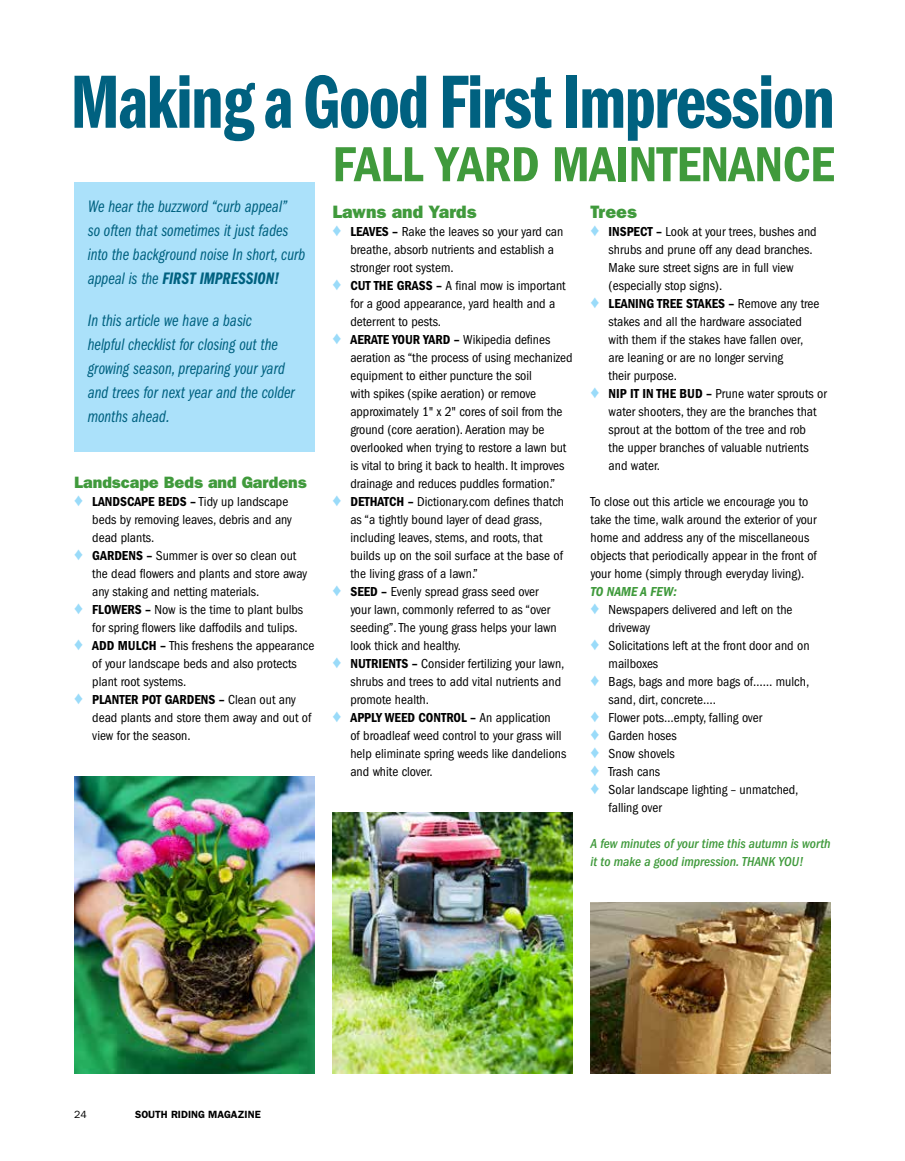
<style>
.page{position:relative;width:905px;height:1161px;background:#fff}
.page>*{position:absolute;margin:0;border:0;box-sizing:border-box;transform-origin:0 0}
.t1{font:78px "ITC Franklin Gothic Std Dm Cp";letter-spacing:-.015em;color:#006180}
.t2{font:51px "ITC Franklin Gothic Std Dm Cd";letter-spacing:-.01em;color:#409a3c}
.t3{font:18px "ITC Franklin Gothic Std Hvy";color:#409a3c}
.t4{font:17.25px/24px "ITC Franklin Gothic Std Bk Cp It";color:#006180}
.t5{font:17.25px "ITC Franklin Gothic Std Dm Cp It";color:#006180}
.t6{font:16.5px "ITC Franklin Gothic Std Hvy";color:#409a3c}
.t7{font:condensed 13.5px/18px "ITC Franklin Gothic Std";color:#000}
.t8{font:13.5px "ITC Franklin Gothic Std Dm Cd";color:#000}
.t9{font:italic 500 condensed 13.5px/18px "ITC Franklin Gothic Std";letter-spacing:-.005em;color:#409a3c}
.t10{font:13.5px "ITC Franklin Gothic Std Dm Cd It";color:#409a3c}
.t11{font:600 10.5px "ITC Franklin Gothic Std";color:#000}
.t12{font:10.5px "ITC Franklin Gothic Std";color:#000}
.s1{font-family:"ITC Franklin Gothic Std Bk Cp It"}
.s2{color:#9adbf9}
.s3{font-family:"ITC Franklin Gothic Std Dm Cd";font-stretch:normal}
.s4{font-family:"ITC Franklin Gothic Std";font-stretch:condensed}
</style>
<div class="page">
<img style="left:74px;top:776px;width:240px;height:297px">
<img style="left:332px;top:812px;width:240px;height:261px">
<img style="left:590px;top:902px;width:240px;height:171px">
<div style="left:74px;top:182px;width:240px;height:270px;background:#abe1fa"></div>
<h1 class="t1" style="left:70px;top:59px;width:765px">Making a Good First Impression</h1>
<p class="t4" style="left:88px;top:195px;width:219px">We hear the buzzword “curb appeal”<br>so often that sometimes it just fades into the background noise In short, curb</p>
<p class="t5" style="left:88px;top:269px;width:193px"><span class="s1">appeal is the</span> FIRST IMPRESSION!</p>
<p class="t4" style="left:88px;top:309px;width:209px">In this article we have a basic<br>helpful checklist for closing out the growing season, preparing your yard and trees for next year and the colder months ahead.</p>
<p class="t6" style="left:74px;top:473px;width:234px">Landscape Beds and Gardens</p>
<p class="t7" style="left:74px;top:493px;width:216px"><span class="s2">♦</span> <span class="s3">LANDSCAPE BEDS –</span> Tidy up landscape</p>
<p class="t7" style="left:92px;top:511px;width:201px">beds by removing leaves, debris and any</p>
<p class="t7" style="left:92px;top:529px;width:62px">dead plants.</p>
<p class="t7" style="left:74px;top:547px;width:223px"><span class="s2">♦</span> <span class="s3">GARDENS –</span> Summer is over so clean out</p>
<p class="t7" style="left:92px;top:565px;width:216px">the dead flowers and plants and store away</p>
<p class="t7" style="left:92px;top:583px;width:167px">any staking and netting materials.</p>
<p class="t7" style="left:74px;top:601px;width:230px"><span class="s2">♦</span> <span class="s3">FLOWERS –</span> Now is the time to plant bulbs</p>
<p class="t7" style="left:92px;top:619px;width:205px">for spring flowers like daffodils and tulips.</p>
<p class="t7" style="left:74px;top:637px;width:242px"><span class="s2">♦</span> <span class="s3">ADD MULCH –</span> This freshens the appearance</p>
<p class="t7" style="left:92px;top:655px;width:206px">of your landscape beds and also protects</p>
<p class="t7" style="left:92px;top:673px;width:94px">plant root systems.</p>
<p class="t8" style="left:74px;top:692px;width:223px"><span class="s2">♦</span> PLANTER POT GARDENS – <span class="s4">Clean out any</span></p>
<p class="t7" style="left:92px;top:709px;width:220px">dead plants and store them away and out of view for the season.</p>
<h2 class="t2" style="left:332px;top:135px;width:503px">FALL YARD MAINTENANCE</h2>
<h3 class="t3" style="left:332px;top:201px;width:145px">Lawns and Yards</h3>
<p class="t7" style="left:332px;top:223px;width:232px"><span class="s2">♦</span> <span class="s3">LEAVES –</span> Rake the leaves so your yard can</p>
<p class="t7" style="left:350px;top:241px;width:205px">breathe, absorb nutrients and establish a</p>
<p class="t7" style="left:350px;top:259px;width:103px">stronger root system.</p>
<p class="t7" style="left:332px;top:277px;width:235px"><span class="s2">♦</span> <span class="s3">CUT THE GRASS –</span> A final mow is important</p>
<p class="t7" style="left:350px;top:295px;width:206px">for a good appearance, yard health and a</p>
<p class="t7" style="left:350px;top:313px;width:90px">deterrent to pests.</p>
<p class="t7" style="left:332px;top:331px;width:219px"><span class="s2">♦</span> <span class="s3">AERATE YOUR YARD –</span> Wikipedia defines</p>
<p class="t7" style="left:350px;top:349px;width:223px">aeration as “the process of using mechanized</p>
<p class="t7" style="left:350px;top:367px;width:183px">equipment to either puncture the soil</p>
<p class="t7" style="left:350px;top:385px;width:187px">with spikes (spike aeration) or remove</p>
<p class="t7" style="left:350px;top:403px;width:214px">approximately 1" x 2" cores of soil from the</p>
<p class="t7" style="left:350px;top:421px;width:196px">ground (core aeration). Aeration may be</p>
<p class="t7" style="left:350px;top:439px;width:217px">overlooked when trying to restore a lawn but</p>
<p class="t7" style="left:350px;top:457px;width:215px">is vital to bring it back to health. It improves</p>
<p class="t7" style="left:350px;top:475px;width:206px">drainage and reduces puddles formation.”</p>
<p class="t7" style="left:332px;top:493px;width:233px"><span class="s2">♦</span> <span class="s3">DETHATCH –</span> Dictionary.com defines thatch</p>
<p class="t7" style="left:350px;top:511px;width:193px">as “a tightly bound layer of dead grass,</p>
<p class="t7" style="left:350px;top:529px;width:193px">including leaves, stems, and roots, that</p>
<p class="t7" style="left:350px;top:547px;width:214px">builds up on the soil surface at the base of</p>
<p class="t7" style="left:350px;top:565px;width:129px">the living grass of a lawn.”</p>
<p class="t7" style="left:332px;top:583px;width:208px"><span class="s2">♦</span> <span class="s3">SEED –</span> Evenly spread grass seed over</p>
<p class="t7" style="left:350px;top:601px;width:201px">your lawn, commonly referred to as “over</p>
<p class="t7" style="left:350px;top:619px;width:208px">seeding”. The young grass helps your lawn</p>
<p class="t7" style="left:350px;top:637px;width:110px">look thick and healthy.</p>
<p class="t7" style="left:332px;top:655px;width:233px"><span class="s2">♦</span> <span class="s3">NUTRIENTS –</span> Consider fertilizing your lawn,</p>
<p class="t7" style="left:350px;top:673px;width:212px">shrubs and trees to add vital nutrients and</p>
<p class="t7" style="left:350px;top:691px;width:78px">promote health.</p>
<p class="t8" style="left:332px;top:710px;width:220px"><span class="s2">♦</span> APPLY WEED CONTROL – <span class="s4">An application</span></p>
<p class="t7" style="left:350px;top:727px;width:217px">of broadleaf weed control to your grass will help eliminate spring weeds like dandelions and white clover.</p>
<h3 class="t3" style="left:590px;top:201px;width:48px">Trees</h3>
<p class="t7" style="left:608px;top:223px;width:210px;text-indent:-18px"><span class="s2">♦</span> <span class="s3">INSPECT –</span> Look at your trees, bushes and shrubs and prune off any dead branches.<br>Make sure street signs are in full view (especially stop signs).</p>
<p class="t8" style="left:590px;top:296px;width:230px"><span class="s2">♦</span> LEANING TREE STAKES – <span class="s4">Remove any tree</span></p>
<p class="t7" style="left:608px;top:313px;width:195px">stakes and all the hardware associated</p>
<p class="t7" style="left:608px;top:331px;width:196px">with them if the stakes have fallen over,</p>
<p class="t7" style="left:608px;top:349px;width:176px">are leaning or are no longer serving</p>
<p class="t7" style="left:608px;top:367px;width:68px">their purpose.</p>
<p class="t7" style="left:590px;top:385px;width:238px"><span class="s2">♦</span> <span class="s3">NIP IT IN THE BUD –</span> Prune water sprouts or</p>
<p class="t7" style="left:608px;top:403px;width:209px">water shooters, they are the branches that</p>
<p class="t7" style="left:608px;top:421px;width:199px">sprout at the bottom of the tree and rob</p>
<p class="t7" style="left:608px;top:439px;width:201px">the upper branches of valuable nutrients</p>
<p class="t7" style="left:608px;top:457px;width:51px">and water.</p>
<p class="t7" style="left:590px;top:493px;width:228px">To close out this article we encourage you to take the time, walk around the exterior of your home and address any of the miscellaneous objects that periodically appear in the front of your home (simply through everyday living).</p>
<p class="t10" style="left:590px;top:584px;width:88px">TO NAME A FEW:</p>
<p class="t7" style="left:590px;top:601px;width:203px"><span class="s2">♦</span> Newspapers delivered and left on the</p>
<p class="t7" style="left:608px;top:619px;width:43px">driveway</p>
<p class="t7" style="left:590px;top:637px;width:220px"><span class="s2">♦</span> Solicitations left at the front door and on</p>
<p class="t7" style="left:608px;top:655px;width:51px">mailboxes</p>
<p class="t7" style="left:590px;top:673px;width:220px"><span class="s2">♦</span> Bags, bags and more bags of…… mulch,</p>
<p class="t7" style="left:608px;top:691px;width:107px">sand, dirt, concrete….</p>
<p class="t7" style="left:590px;top:709px;width:173px"><span class="s2">♦</span> Flower pots…empty, falling over</p>
<p class="t7" style="left:590px;top:727px;width:88px"><span class="s2">♦</span> Garden hoses</p>
<p class="t7" style="left:590px;top:745px;width:86px"><span class="s2">♦</span> Snow shovels</p>
<p class="t7" style="left:590px;top:763px;width:71px"><span class="s2">♦</span> Trash cans</p>
<p class="t7" style="left:590px;top:781px;width:209px"><span class="s2">♦</span> Solar landscape lighting – unmatched,</p>
<p class="t7" style="left:608px;top:799px;width:55px">falling over</p>
<p class="t9" style="left:590px;top:835px;width:242px">A few minutes of your time this autumn is worth it to make a good impression. THANK YOU!</p>
<p class="t12" style="left:74px;top:1109px;width:14px">24</p>
<p class="t11" style="left:135px;top:1108px;width:127px">SOUTH RIDING MAGAZINE</p>
</div>
